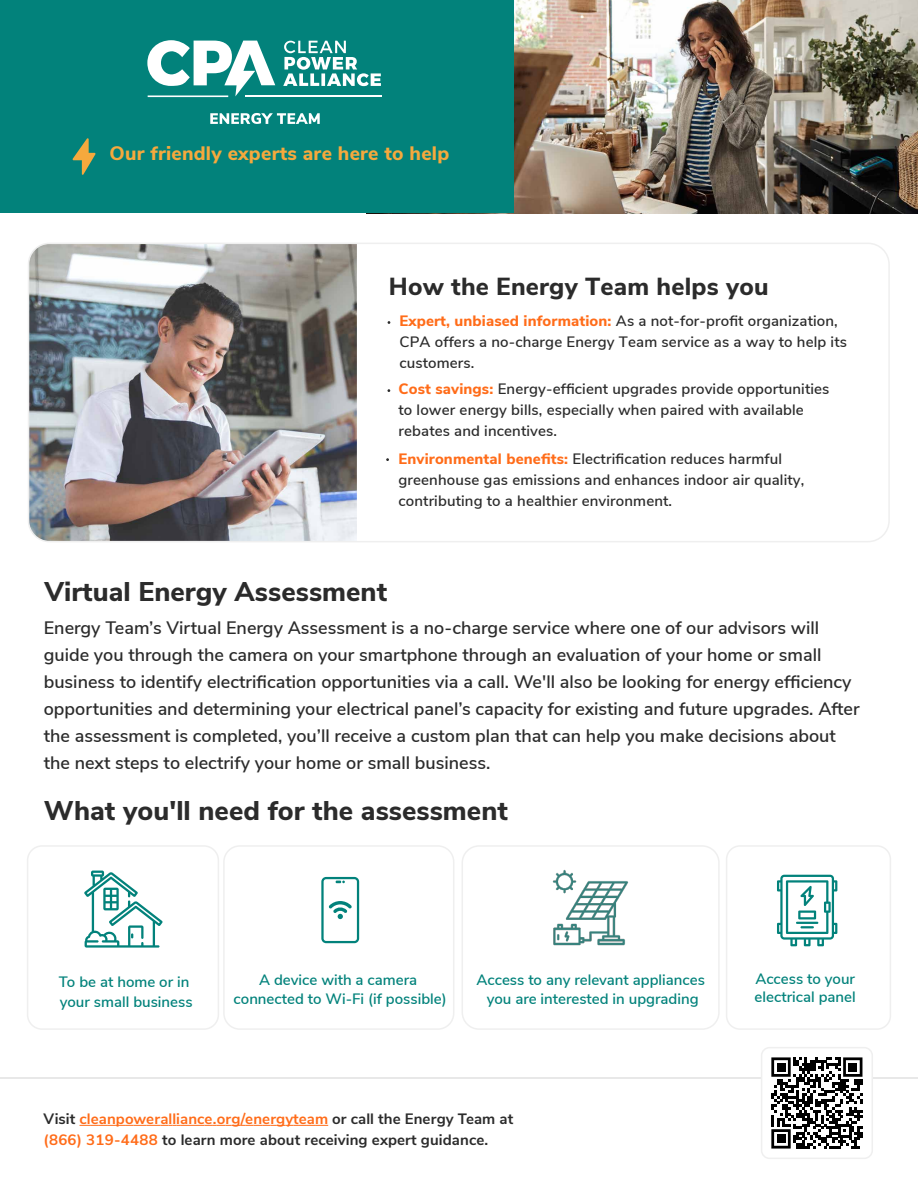
<style>
.page{position:relative;width:918px;height:1188px;background:#fff}
.page>*{position:absolute;margin:0;border:0;box-sizing:border-box;transform-origin:0 0}
.t1{font:800 27px "Nunito Sans";color:#2b2b2b}
.t2{font:800 24.6px "Nunito Sans";letter-spacing:.01em;color:#2b2b2b}
.t3{font:800 19.35px "Nunito Sans";letter-spacing:.01em;color:#f6a93d}
.t4{font:600 18px/27px "Nunito Sans";color:#2b2b2b}
.t5{font:600 15px/21px "Nunito Sans";letter-spacing:.01em;color:#2b2b2b}
.t6{font:600 15px/18.5px "Nunito Sans";color:#02827b;text-align:center}
.t7{font:700 15px/21px "Nunito Sans";letter-spacing:.005em;color:#2b2b2b}
.s1{font-weight:800;color:#ff6c19}
.s2{color:#ff6c19}
</style>
<div class="page">
<img style="left:513px;top:0;width:405px;height:213px">
<div style="left:0;top:0;width:513px;height:213px;background:#02827b"></div>
<hr style="left:0;top:1077px;width:918px;height:1px;background:#e8e8e8">
<svg style="left:80px;top:1125px;width:248px;height:1px"></svg>
<div style="left:762px;top:1048px;width:110px;height:110px;background:#fff;border-radius:8px"></div>
<div style="left:761px;top:1047px;width:112px;height:112px;border:2px solid #efefef;border-radius:8px"></div>
<svg style="left:321px;top:877px;width:38px;height:66px"></svg>
<div style="left:223px;top:845px;width:231px;height:185px;border:2px solid #efefef;border-radius:16px"></div>
<div style="left:462px;top:845px;width:258px;height:185px;border:2px solid #efefef;border-radius:17px"></div>
<svg style="left:777px;top:875px;width:60px;height:71px"></svg>
<div style="left:726px;top:845px;width:165px;height:185px;border:2px solid #efefef;border-radius:13px"></div>
<div style="left:27px;top:845px;width:192px;height:185px;border:2px solid #efefef;border-radius:14px"></div>
<svg style="left:84px;top:871px;width:79px;height:77px"></svg>
<img style="left:31px;top:246px;width:326px;height:293px">
<div style="left:28px;top:243px;width:862px;height:299px;border:2px solid #efefef;border-radius:21px"></div>
<svg style="left:771px;top:1057px;width:91px;height:92px"></svg>
<img style="left:552px;top:869px;width:77px;height:77px">
<hr style="left:246px;top:95px;width:136px;height:2px;background:#fff">
<svg style="left:147px;top:40px;width:128px;height:57px"></svg>
<svg style="left:283px;top:41px;width:98px;height:45px"></svg>
<svg style="left:210px;top:113px;width:110px;height:11px"></svg>
<svg style="left:72px;top:138px;width:24px;height:37px"></svg>
<p class="t3" style="left:110px;top:139px;width:341px">Our friendly experts are here to help</p>
<h2 class="t2" style="left:389px;top:269px;width:381px">How the Energy Team helps you</h2>
<p class="t5" style="left:399px;top:310px;width:449px"><span class="s1">Expert, unbiased information:</span> As a not-for-profit organization,<br>CPA offers a no-charge Energy Team service as a way to help its customers.</p>
<p class="t5" style="left:398px;top:378px;width:433px"><span class="s1">Cost savings:</span> Energy-efficient upgrades provide opportunities to lower energy bills, especially when paired with available rebates and incentives.</p>
<p class="t5" style="left:398px;top:447px;width:407px"><span class="s1">Environmental benefits:</span> Electrification reduces harmful greenhouse gas emissions and enhances indoor air quality, contributing to a healthier environment.</p>
<h1 class="t1" style="left:44px;top:572px;width:344px">Virtual Energy Assessment</h1>
<p class="t4" style="left:44px;top:613px;width:817px">Energy Team’s Virtual Energy Assessment is a no-charge service where one of our advisors will guide you through the camera on your smartphone through an evaluation of your home or small business to identify electrification opportunities via a call. We'll also be looking for energy efficiency opportunities and determining your electrical panel’s capacity for existing and future upgrades. After the assessment is completed, you’ll receive a custom plan that can help you make decisions about the next steps to electrify your home or small business.</p>
<h1 class="t1" style="left:44px;top:791px;width:466px">What you'll need for the assessment</h1>
<p class="t6" style="left:59px;top:971px;width:135px;line-height:20.1px;text-align:left">To be at home or in your small business</p>
<p class="t6" style="left:234px;top:970px;width:215px;line-height:19px">A device with a camera connected to Wi-Fi (if possible)</p>
<p class="t6" style="left:477px;top:970px;width:230px">Access to any relevant appliances you are interested in upgrading</p>
<p class="t6" style="left:755px;top:969px;width:103px;text-align:left">Access to your electrical panel</p>
<p class="t7" style="left:44px;top:1108px;width:471px">Visit <span class="s2">cleanpoweralliance.org/energyteam</span> or call the Energy Team at <span class="s2">(866) 319-4488</span> to learn more about receiving expert guidance.</p>
</div>
